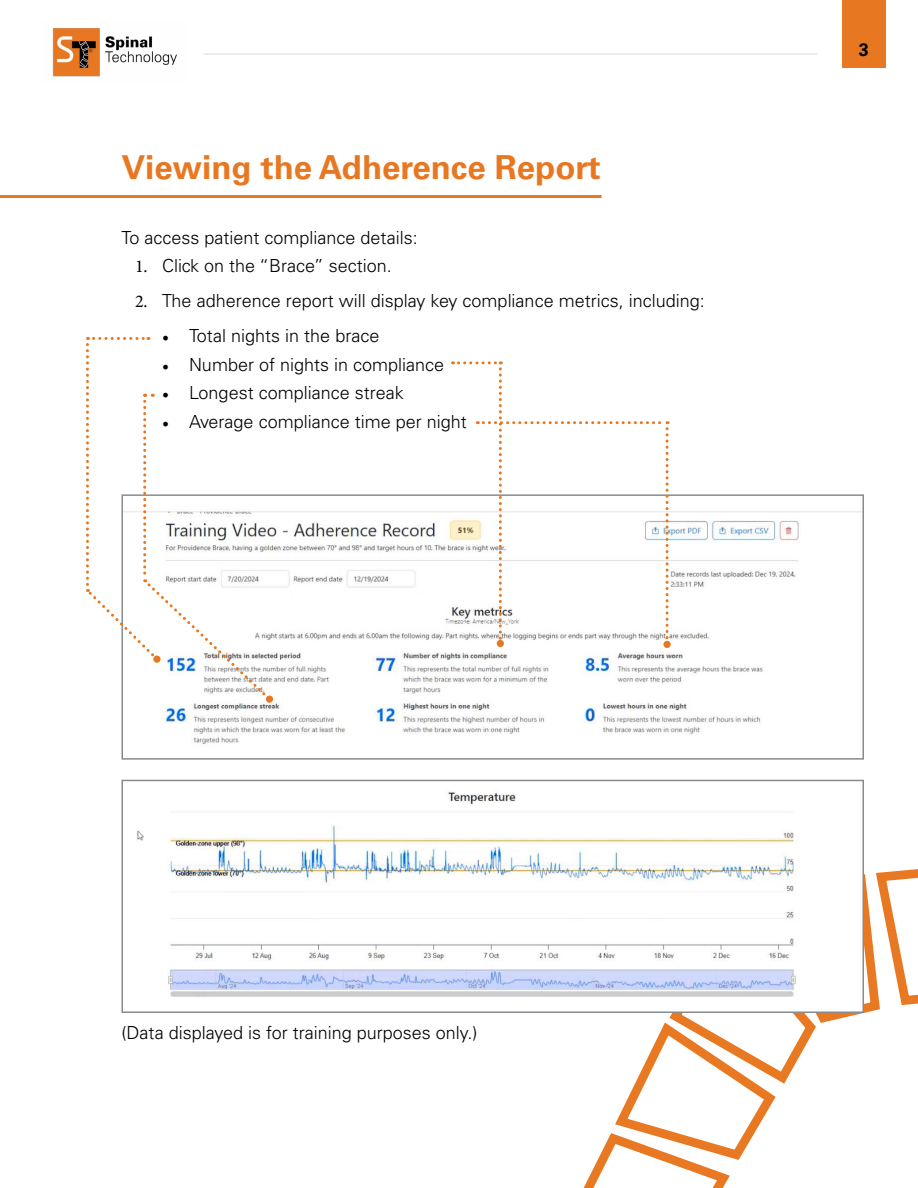
<style>
.page{position:relative;width:918px;height:1188px;background:#fff}
.page>*{position:absolute;margin:0;border:0;box-sizing:border-box;transform-origin:0 0}
.t1{font:700 33px "Univers LT Std";color:#e87722}
.t2{font:300 18px "Univers LT Std";color:#000}
.t3{font:700 18px "Univers LT Std";color:#000}
.s1{font-family:"Minion Pro";font-weight:400}
</style>
<div class="page">
<img style="left:52px;top:28px;width:125px;height:49px">
<hr style="left:203px;top:53px;width:615px;height:2px;background:#e7e8e8">
<div style="left:842px;top:0;width:44px;height:68px;background:#e87722"></div>
<svg style="left:583px;top:869px;width:335px;height:319px"></svg>
<hr style="left:0;top:195px;width:602px;height:3px;background:#e87722">
<img style="left:160px;top:511px;width:701px;height:233px">
<div style="left:122px;top:494px;width:742px;height:266px;border:2px solid #888b8d"></div>
<img style="left:137px;top:792px;width:724px;height:218px">
<div style="left:122px;top:780px;width:742px;height:233px;border:2px solid #888b8d"></div>
<svg style="left:86px;top:337px;width:186px;height:364px"></svg>
<div style="left:266px;top:696px;width:7px;height:7px;background:#e87722;border-radius:50%"></div>
<svg style="left:453px;top:361px;width:216px;height:285px"></svg>
<div style="left:663px;top:641px;width:8px;height:7px;background:#e87722;border-radius:50%"></div>
<h1 class="t1" style="left:122px;top:148px;width:481px">Viewing the Adherence Report</h1>
<p class="t2" style="left:122px;top:227px;width:298px">To access patient compliance details:</p>
<p class="t2" style="left:135px;top:255px;width:258px"><span class="s1">1.</span> Click on the “Brace” section.</p>
<p class="t2" style="left:135px;top:290px;width:571px"><span class="s1">2.</span> The adherence report will display key compliance metrics, including:</p>
<p class="t2" style="left:162px;top:325px;width:219px"><span class="s1">•</span> Total nights in the brace</p>
<p class="t2" style="left:162px;top:354px;width:284px"><span class="s1">•</span> Number of nights in compliance</p>
<p class="t2" style="left:162px;top:382px;width:243px"><span class="s1">•</span> Longest compliance streak</p>
<p class="t2" style="left:162px;top:410px;width:306px"><span class="s1">•</span> Average compliance time per night</p>
<p class="t3" style="left:859px;top:40px;width:12px">3</p>
<p class="t2" style="left:122px;top:1021px;width:358px">(Data displayed is for training purposes only.)</p>
</div>
